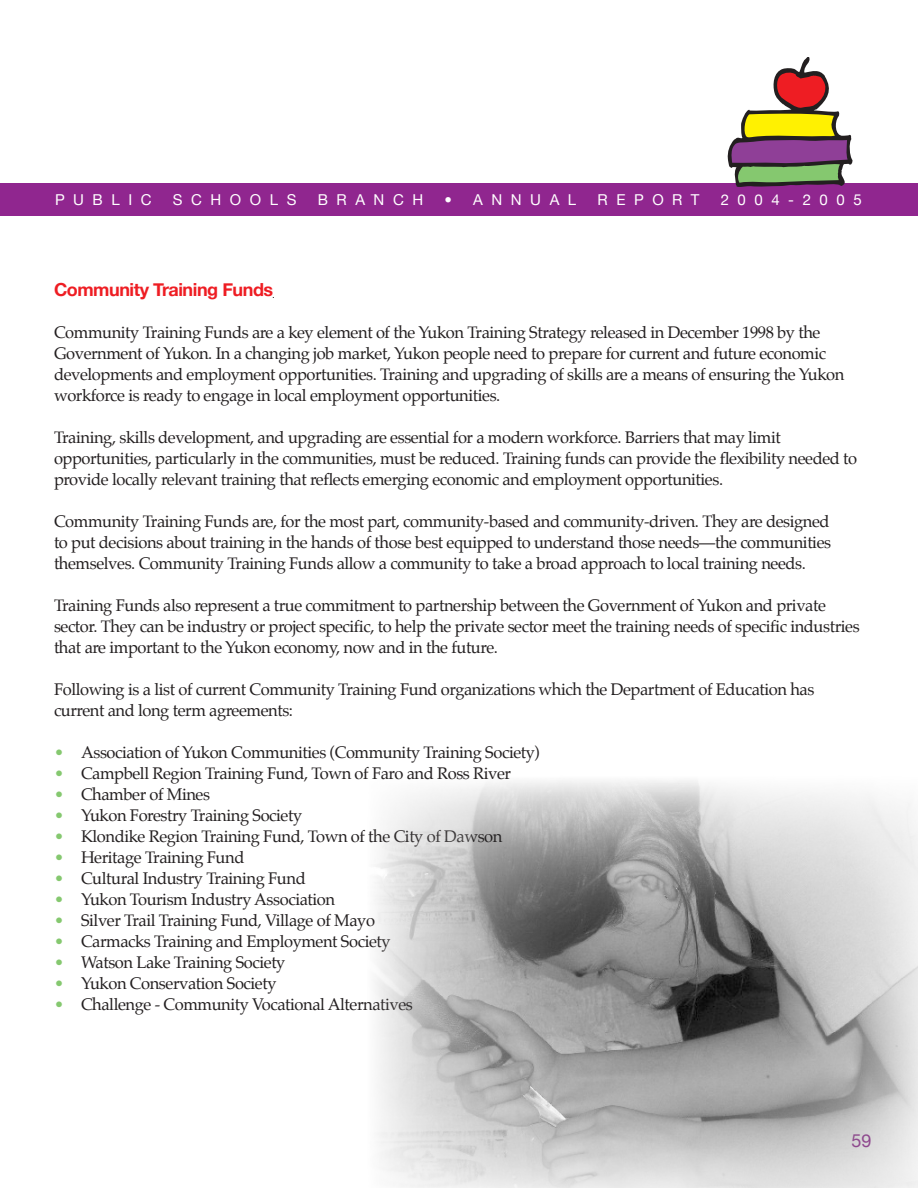
<style>
.page{position:relative;width:918px;height:1188px;background:#fff}
.page>*{position:absolute;margin:0;border:0;box-sizing:border-box;transform-origin:0 0}
.t1{font:700 18px "Helvetica Neue";letter-spacing:-.025em;color:#ee1d23}
.t2{font:18px "Helvetica Neue";color:#90268f}
.t3{font:16.5px/21px "Palatino";letter-spacing:-.025em;color:#231f20}
.t4{font:15px "Helvetica Neue";letter-spacing:.57em;color:#fff}
.s1{color:#85c86f}
</style>
<div class="page">
<div style="left:0;top:184px;width:918px;height:32px;background:#90268f"></div>
<svg style="left:728px;top:57px;width:124px;height:130px"></svg>
<img style="left:375px;top:780px;width:543px;height:408px">
<p class="t4" style="left:55px;top:191px;width:98px">PUBLIC</p>
<p class="t4" style="left:173px;top:191px;width:125px">SCHOOLS</p>
<p class="t4" style="left:318px;top:191px;width:107px">BRANCH</p>
<p class="t4" style="left:444px;top:191px;width:133px">• ANNUAL</p>
<p class="t4" style="left:598px;top:191px;width:103px">REPORT</p>
<p class="t4" style="left:721px;top:191px;width:142px">2004-2005</p>
<p class="t1" style="left:54px;top:278px;width:221px">Community Training Funds</p>
<p class="t3" style="left:54px;top:323px;width:792px">Community Training Funds are a key element of the Yukon Training Strategy released in December 1998 by the Government of Yukon. In a changing job market, Yukon people need to prepare for current and future economic developments and employment opportunities. Training and upgrading of skills are a means of ensuring the Yukon workforce is ready to engage in local employment opportunities.</p>
<p class="t3" style="left:54px;top:428px;width:805px">Training, skills development, and upgrading are essential for a modern workforce. Barriers that may limit opportunities, particularly in the communities, must be reduced. Training funds can provide the flexibility needed to provide locally relevant training that reflects emerging economic and employment opportunities.</p>
<p class="t3" style="left:54px;top:512px;width:779px;text-align:justify">Community Training Funds are, for the most part, community-based and community-driven. They are designed to put decisions about training in the hands of those best equipped to understand those needs—the communities themselves. Community Training Funds allow a community to take a broad approach to local training needs.</p>
<p class="t3" style="left:54px;top:596px;width:807px">Training Funds also represent a true commitment to partnership between the Government of Yukon and private sector. They can be industry or project specific, to help the private sector meet the training needs of specific industries that are important to the Yukon economy, now and in the future.</p>
<p class="t3" style="left:54px;top:680px;width:762px">Following is a list of current Community Training Fund organizations which the Department of Education has current and long term agreements:</p>
<p class="t3" style="left:54px;top:743px;width:488px"><span class="s1">•</span> Association of Yukon Communities (Community Training Society)</p>
<p class="t3" style="left:54px;top:764px;width:459px"><span class="s1">•</span> Campbell Region Training Fund, Town of Faro and Ross River</p>
<p class="t3" style="left:54px;top:785px;width:158px"><span class="s1">•</span> Chamber of Mines</p>
<p class="t3" style="left:54px;top:806px;width:250px"><span class="s1">•</span> Yukon Forestry Training Society</p>
<p class="t3" style="left:54px;top:827px;width:450px"><span class="s1">•</span> Klondike Region Training Fund, Town of the City of Dawson</p>
<p class="t3" style="left:54px;top:848px;width:192px"><span class="s1">•</span> Heritage Training Fund</p>
<p class="t3" style="left:54px;top:869px;width:253px"><span class="s1">•</span> Cultural Industry Training Fund</p>
<p class="t3" style="left:54px;top:890px;width:283px"><span class="s1">•</span> Yukon Tourism Industry Association</p>
<p class="t3" style="left:54px;top:911px;width:323px"><span class="s1">•</span> Silver Trail Training Fund, Village of Mayo</p>
<p class="t3" style="left:54px;top:932px;width:338px"><span class="s1">•</span> Carmacks Training and Employment Society</p>
<p class="t3" style="left:54px;top:953px;width:233px"><span class="s1">•</span> Watson Lake Training Society</p>
<p class="t3" style="left:54px;top:974px;width:224px"><span class="s1">•</span> Yukon Conservation Society</p>
<p class="t3" style="left:54px;top:995px;width:360px"><span class="s1">•</span> Challenge - Community Vocational Alternatives</p>
<p class="t2" style="left:851px;top:1129px;width:22px">59</p>
</div>
